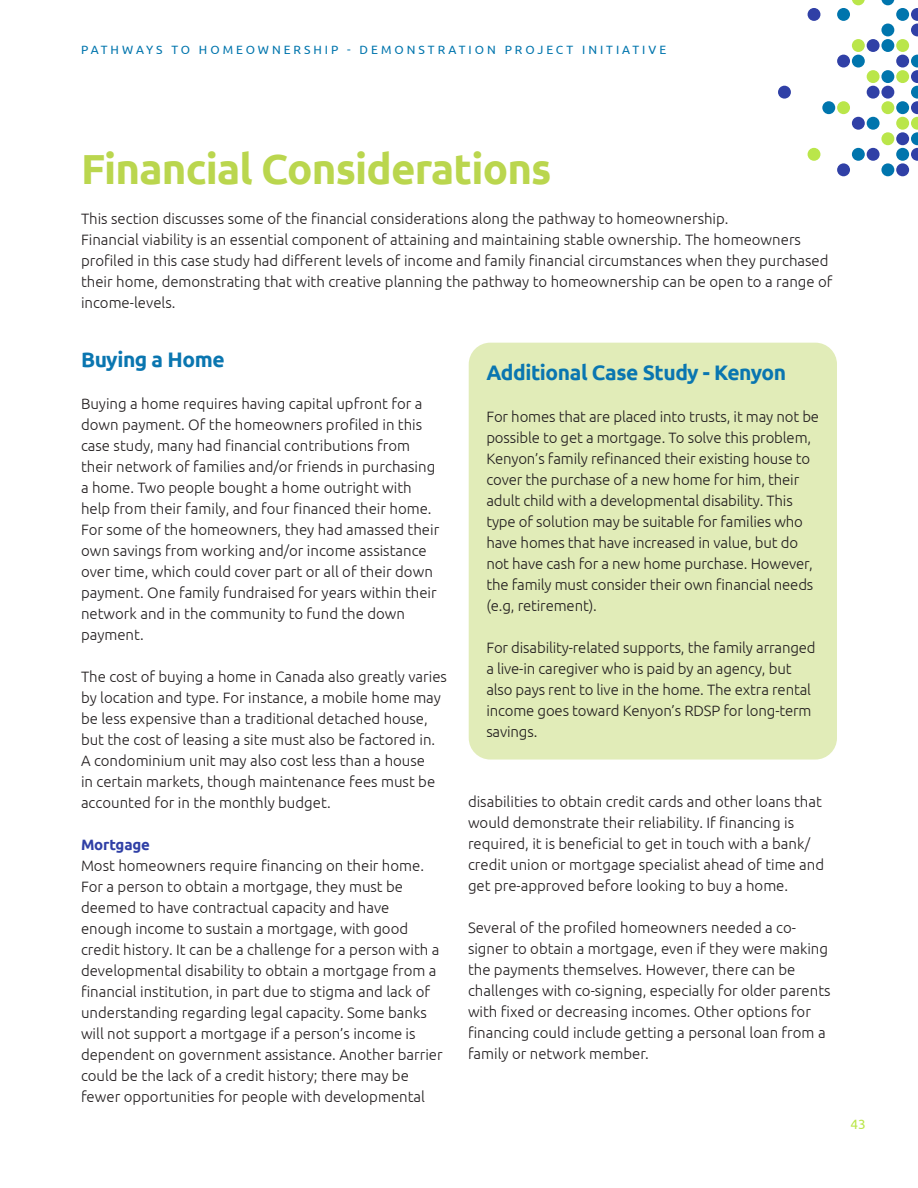
<style>
.page{position:relative;width:918px;height:1188px;background:#fff}
.page>*{position:absolute;margin:0;border:0;box-sizing:border-box;transform-origin:0 0}
.t1{font:700 42px "Ubuntu";letter-spacing:-.02em;color:#bad64e}
.t2{font:700 21px "Ubuntu";letter-spacing:-.02em;color:#0a76b0}
.t3{font:300 15px/21px "Ubuntu";color:#231f20}
.t4{font:700 15px "Ubuntu";letter-spacing:-.01em;color:#3040a6}
.t5{font:13.5px "Ubuntu";color:#bae64a}
.t6{font:12px "Ubuntu";letter-spacing:.25em;color:#0075ad}
</style>
<div class="page">
<svg style="left:911px;top:8px;width:7px;height:28px"></svg>
<svg style="left:911px;top:55px;width:7px;height:106px"></svg>
<div style="left:896px;top:8px;width:13px;height:13px;background:#0075ad;border-radius:50%"></div>
<div style="left:896px;top:55px;width:13px;height:13px;background:#3040a6;border-radius:50%"></div>
<div style="left:896px;top:101px;width:13px;height:13px;background:#0075ad;border-radius:50%"></div>
<div style="left:896px;top:117px;width:13px;height:13px;background:#bae64a;border-radius:50%"></div>
<div style="left:896px;top:132px;width:13px;height:13px;background:#3040a6;border-radius:50%"></div>
<div style="left:896px;top:148px;width:13px;height:13px;background:#0075ad;border-radius:50%"></div>
<div style="left:896px;top:163px;width:13px;height:13px;background:#3040a6;border-radius:50%"></div>
<svg style="left:881px;top:0;width:13px;height:5px"></svg>
<div style="left:881px;top:24px;width:13px;height:12px;background:#0075ad;border-radius:50%"></div>
<div style="left:881px;top:39px;width:13px;height:13px;background:#0075ad;border-radius:50%"></div>
<div style="left:881px;top:70px;width:13px;height:13px;background:#0075ad;border-radius:50%"></div>
<div style="left:881px;top:86px;width:13px;height:13px;background:#3040a6;border-radius:50%"></div>
<div style="left:881px;top:163px;width:13px;height:13px;background:#0075ad;border-radius:50%"></div>
<div style="left:867px;top:39px;width:13px;height:13px;background:#3040a6;border-radius:50%"></div>
<div style="left:867px;top:86px;width:13px;height:13px;background:#3040a6;border-radius:50%"></div>
<div style="left:867px;top:117px;width:13px;height:13px;background:#0075ad;border-radius:50%"></div>
<div style="left:867px;top:148px;width:13px;height:13px;background:#3040a6;border-radius:50%"></div>
<div style="left:852px;top:55px;width:13px;height:13px;background:#0075ad;border-radius:50%"></div>
<div style="left:852px;top:117px;width:13px;height:13px;background:#3040a6;border-radius:50%"></div>
<div style="left:852px;top:148px;width:13px;height:13px;background:#0075ad;border-radius:50%"></div>
<div style="left:837px;top:8px;width:13px;height:13px;background:#0075ad;border-radius:50%"></div>
<div style="left:837px;top:55px;width:13px;height:13px;background:#3040a6;border-radius:50%"></div>
<div style="left:837px;top:163px;width:13px;height:13px;background:#3040a6;border-radius:50%"></div>
<div style="left:822px;top:101px;width:13px;height:13px;background:#0075ad;border-radius:50%"></div>
<div style="left:808px;top:8px;width:12px;height:13px;background:#3040a6;border-radius:50%"></div>
<div style="left:778px;top:86px;width:13px;height:13px;background:#3040a6;border-radius:50%"></div>
<div style="left:896px;top:39px;width:13px;height:13px;background:#bae64a;border-radius:50%"></div>
<div style="left:896px;top:70px;width:13px;height:13px;background:#bae64a;border-radius:50%"></div>
<div style="left:881px;top:101px;width:13px;height:13px;background:#bae64a;border-radius:50%"></div>
<div style="left:881px;top:132px;width:13px;height:13px;background:#bae64a;border-radius:50%"></div>
<div style="left:867px;top:70px;width:13px;height:13px;background:#bae64a;border-radius:50%"></div>
<svg style="left:852px;top:0;width:13px;height:5px"></svg>
<div style="left:852px;top:39px;width:13px;height:13px;background:#bae64a;border-radius:50%"></div>
<div style="left:837px;top:101px;width:13px;height:13px;background:#bae64a;border-radius:50%"></div>
<div style="left:808px;top:148px;width:12px;height:13px;background:#bae64a;border-radius:50%"></div>
<div style="left:469px;top:343px;width:368px;height:417px;background:#e1ecb8;border-radius:22px"></div>
<p class="t6" style="left:81px;top:42px;width:587px">PATHWAYS TO HOMEOWNERSHIP - DEMONSTRATION PROJECT INITIATIVE</p>
<p class="t1" style="left:81px;top:143px;width:472px">Financial Considerations</p>
<p class="t3" style="left:81px;top:208px;width:649px">This section discusses some of the financial considerations along the pathway to homeownership.</p>
<p class="t3" style="left:81px;top:229px;width:753px">Financial viability is an essential component of attaining and maintaining stable ownership. The homeowners profiled in this case study had different levels of income and family financial circumstances when they purchased their home, demonstrating that with creative planning the pathway to homeownership can be open to a range of income-levels.</p>
<p class="t2" style="left:81px;top:347px;width:145px">Buying a Home</p>
<p class="t3" style="left:81px;top:393px;width:360px">Buying a home requires having capital upfront for a down payment. Of the homeowners profiled in this case study, many had financial contributions from their network of families and/or friends in purchasing a home. Two people bought a home outright with help from their family, and four financed their home.<br>For some of the homeowners, they had amassed their own savings from working and/or income assistance over time, which could cover part or all of their down payment. One family fundraised for years within their network and in the community to fund the down payment.</p>
<p class="t3" style="left:81px;top:666px;width:368px">The cost of buying a home in Canada also greatly varies by location and type. For instance, a mobile home may be less expensive than a traditional detached house, but the cost of leasing a site must also be factored in.<br>A condominium unit may also cost less than a house<br>in certain markets, though maintenance fees must be accounted for in the monthly budget.</p>
<p class="t4" style="left:81px;top:836px;width:71px">Mortgage</p>
<p class="t3" style="left:81px;top:855px;width:363px">Most homeowners require financing on their home.<br>For a person to obtain a mortgage, they must be deemed to have contractual capacity and have enough income to sustain a mortgage, with good credit history. It can be a challenge for a person with a developmental disability to obtain a mortgage from a financial institution, in part due to stigma and lack of understanding regarding legal capacity. Some banks will not support a mortgage if a person’s income is dependent on government assistance. Another barrier could be the lack of a credit history; there may be fewer opportunities for people with developmental</p>
<p class="t2" style="left:486px;top:360px;width:301px">Additional Case Study - Kenyon</p>
<p class="t3" style="left:486px;top:406px;width:334px">For homes that are placed into trusts, it may not be possible to get a mortgage. To solve this problem, Kenyon’s family refinanced their existing house to cover the purchase of a new home for him, their adult child with a developmental disability. This type of solution may be suitable for families who have homes that have increased in value, but do not have cash for a new home purchase. However, the family must consider their own financial needs (e.g, retirement).</p>
<p class="t3" style="left:486px;top:637px;width:331px">For disability-related supports, the family arranged a live-in caregiver who is paid by an agency, but also pays rent to live in the home. The extra rental income goes toward Kenyon’s RDSP for long-term savings.</p>
<p class="t3" style="left:468px;top:790px;width:358px">disabilities to obtain credit cards and other loans that would demonstrate their reliability. If financing is required, it is beneficial to get in touch with a bank/ credit union or mortgage specialist ahead of time and get pre-approved before looking to buy a home.</p>
<p class="t3" style="left:468px;top:916px;width:364px">Several of the profiled homeowners needed a co&shy;signer to obtain a mortgage, even if they were making the payments themselves. However, there can be challenges with co-signing, especially for older parents with fixed or decreasing incomes. Other options for financing could include getting a personal loan from a family or network member.</p>
<p class="t5" style="left:850px;top:1116px;width:17px">43</p>
</div>
